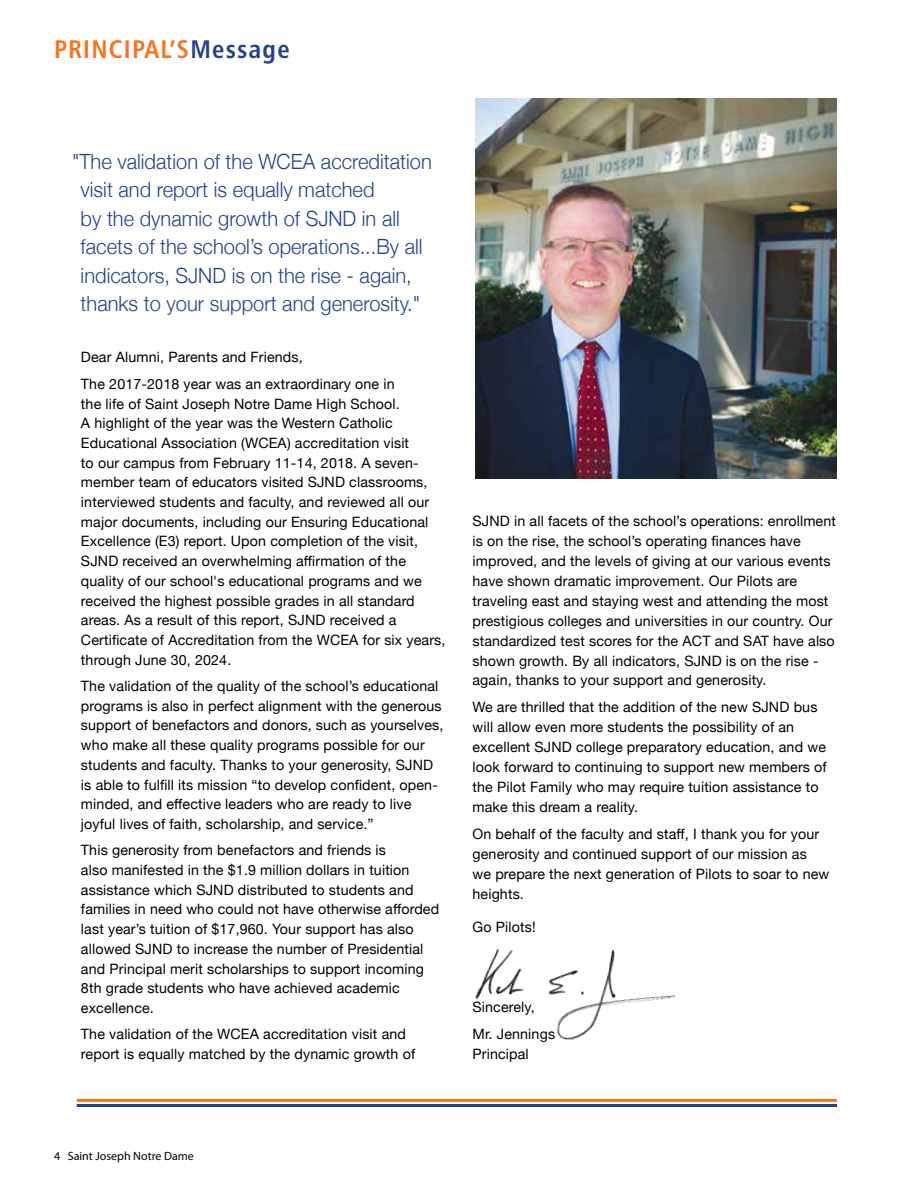
<style>
.page{position:relative;width:918px;height:1188px;background:#fff}
.page>*{position:absolute;margin:0;border:0;box-sizing:border-box;transform-origin:0 0}
.t1{font:25.5px "Humanist 777 BT Bold Condensed B";letter-spacing:.05em;color:#f47521}
.t2{font:300 21px/28.5px "Helvetica Neue";color:#25408f;scale:.96 1}
.t3{font:14.25px/19.6px "Helvetica Neue";letter-spacing:.01em;color:#000}
.t4{font:12px "Myriad Pro";color:#000}
.s1{color:#25408f}
</style>
<div class="page">
<img style="left:475px;top:99px;width:362px;height:379px">
<hr style="left:77px;top:1104px;width:760px;height:3px;background:#25408f">
<hr style="left:77px;top:1099px;width:760px;height:3px;background:#f47521">
<img style="left:475px;top:949px;width:201px;height:91px">
<h1 class="t1" style="left:54px;top:33px;width:237px">PRINCIPAL’S<span class="s1">Message</span></h1>
<h2 class="t2" style="left:81px;top:146px;width:367px;text-indent:-9px">"The validation of the WCEA accreditation visit and report is equally matched<br>by the dynamic growth of SJND in all facets of the school’s operations...By all indicators, SJND is on the rise - again, thanks to your support and generosity."</h2>
<p class="t3" style="left:81px;top:345px;width:315px;line-height:26.4px">Dear Alumni, Parents and Friends,<br>The 2017-2018 year was an extraordinary one in</p>
<p class="t3" style="left:81px;top:395px;width:366px">the life of Saint Joseph Notre Dame High School.<br>A highlight of the year was the Western Catholic Educational Association (WCEA) accreditation visit<br>to our campus from February 11-14, 2018. A seven&shy;member team of educators visited SJND classrooms, interviewed students and faculty, and reviewed all our major documents, including our Ensuring Educational Excellence (E3) report. Upon completion of the visit, SJND received an overwhelming affirmation of the quality of our school's educational programs and we received the highest possible grades in all standard areas. As a result of this report, SJND received a Certificate of Accreditation from the WCEA for six years, through June 30, 2024.</p>
<p class="t3" style="left:81px;top:677px;width:364px">The validation of the quality of the school’s educational programs is also in perfect alignment with the generous support of benefactors and donors, such as yourselves, who make all these quality programs possible for our students and faculty. Thanks to your generosity, SJND is able to fulfill its mission “to develop confident, open&shy;minded, and effective leaders who are ready to live joyful lives of faith, scholarship, and service.”</p>
<p class="t3" style="left:81px;top:841px;width:360px">This generosity from benefactors and friends is<br>also manifested in the $1.9 million dollars in tuition assistance which SJND distributed to students and families in need who could not have otherwise afforded last year’s tuition of $17,960. Your support has also allowed SJND to increase the number of Presidential and Principal merit scholarships to support incoming 8th grade students who have achieved academic excellence.</p>
<p class="t3" style="left:81px;top:1025px;width:336px">The validation of the WCEA accreditation visit and report is equally matched by the dynamic growth of</p>
<p class="t3" style="left:473px;top:512px;width:365px">SJND in all facets of the school’s operations: enrollment is on the rise, the school’s operating finances have improved, and the levels of giving at our various events have shown dramatic improvement. Our Pilots are traveling east and staying west and attending the most prestigious colleges and universities in our country. Our standardized test scores for the ACT and SAT have also shown growth. By all indicators, SJND is on the rise - again, thanks to your support and generosity.</p>
<p class="t3" style="left:473px;top:698px;width:356px">We are thrilled that the addition of the new SJND bus will allow even more students the possibility of an excellent SJND college preparatory education, and we look forward to continuing to support new members of the Pilot Family who may require tuition assistance to make this dream a reality.</p>
<p class="t3" style="left:473px;top:824px;width:358px">On behalf of the faculty and staff, I thank you for your generosity and continued support of our mission as<br>we prepare the next generation of Pilots to soar to new heights.</p>
<p class="t3" style="left:473px;top:918px;width:65px">Go Pilots!</p>
<p class="t3" style="left:473px;top:995px;width:84px;line-height:26.7px">Sincerely,<br>Mr. Jennings</p>
<p class="t3" style="left:473px;top:1045px;width:58px">Principal</p>
<p class="t4" style="left:54px;top:1149px;width:141px">4 Saint Joseph Notre Dame</p>
</div>
